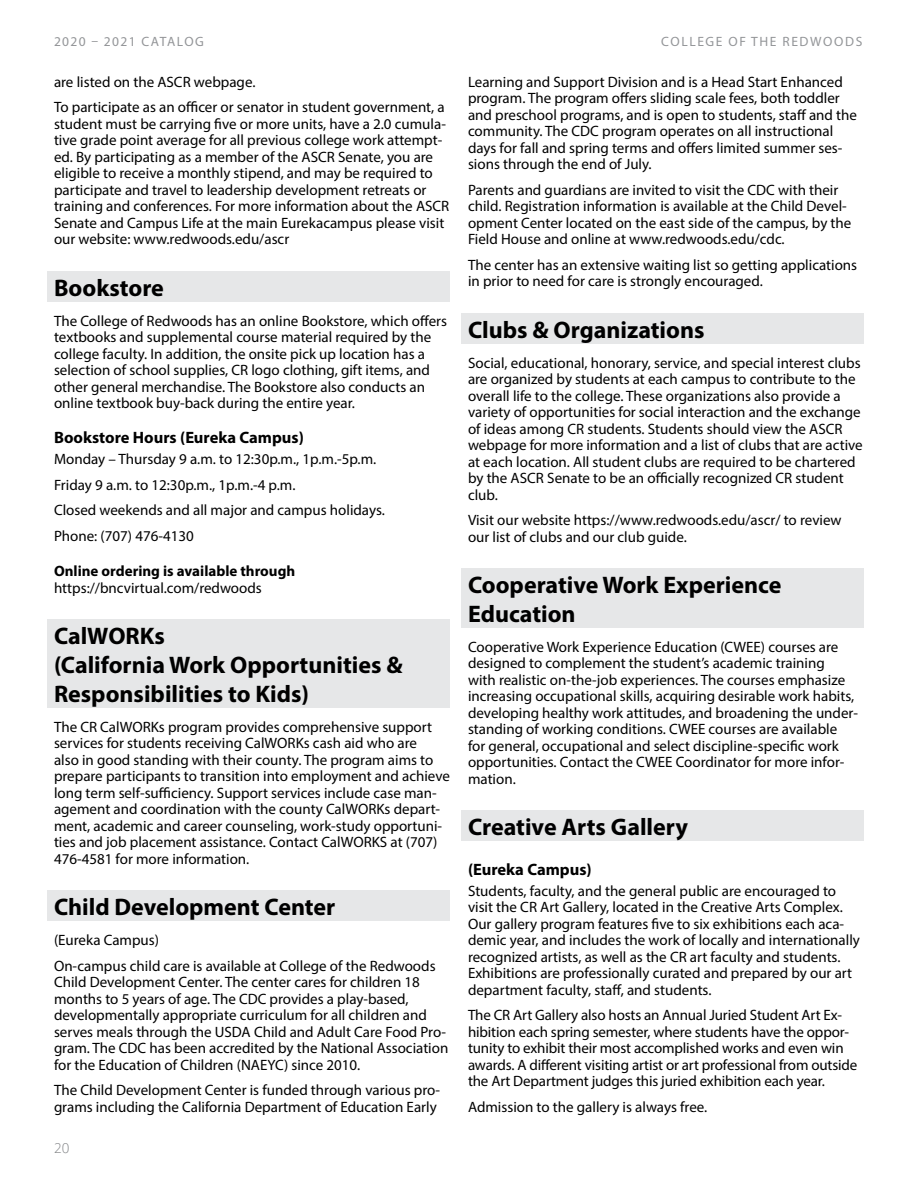
<style>
.page{position:relative;width:918px;height:1188px;background:#fff}
.page>*{position:absolute;margin:0;border:0;box-sizing:border-box;transform-origin:0 0}
.t1{font:700 24px/28.8px "Myriad Pro";color:#000}
.t2{font:700 16.5px "Myriad Pro";color:#000}
.t3{font:15px/16.5px "Myriad Pro";color:#000}
.t4{font:700 15px "Myriad Pro";color:#000}
.t5{font:13.5px "Myriad Pro";letter-spacing:.12em;color:#939598}
.t6{font:13.5px "Myriad Pro";letter-spacing:.1em;color:#939598}
.t7{font:300 13.5px "Open Sans";color:#808285}
</style>
<div class="page">
<div style="left:47px;top:271px;width:403px;height:31px;background:#e6e7e8"></div>
<div style="left:47px;top:619px;width:403px;height:89px;background:#e6e7e8"></div>
<div style="left:47px;top:890px;width:403px;height:31px;background:#e6e7e8"></div>
<div style="left:461px;top:313px;width:403px;height:31px;background:#e6e7e8"></div>
<div style="left:461px;top:568px;width:403px;height:60px;background:#e6e7e8"></div>
<div style="left:461px;top:810px;width:403px;height:31px;background:#e6e7e8"></div>
<p class="t6" style="left:54px;top:33px;width:151px">2020 – 2021 CATALOG</p>
<p class="t5" style="left:661px;top:33px;width:203px">COLLEGE OF THE REDWOODS</p>
<p class="t3" style="left:54px;top:69px;width:392px;line-height:25.5px">are listed on the ASCR webpage.<br>To participate as an officer or senator in student government, a</p>
<p class="t3" style="left:54px;top:115px;width:397px">student must be carrying five or more units, have a 2.0 cumula&shy;tive grade point average for all previous college work attempt&shy;ed. By participating as a member of the ASCR Senate, you are eligible to receive a monthly stipend, and may be required to participate and travel to leadership development retreats or training and conferences. For more information about the ASCR Senate and Campus Life at the main Eurekacampus please visit our website: www.redwoods.edu/ascr</p>
<h1 class="t1" style="left:54px;top:272px;width:111px">Bookstore</h1>
<p class="t3" style="left:54px;top:312px;width:395px">The College of Redwoods has an online Bookstore, which offers textbooks and supplemental course material required by the college faculty. In addition, the onsite pick up location has a selection of school supplies, CR logo clothing, gift items, and other general merchandise. The Bookstore also conducts an online textbook buy-back during the entire year.</p>
<p class="t2" style="left:54px;top:427px;width:251px">Bookstore Hours (Eureka Campus)</p>
<p class="t3" style="left:54px;top:446px;width:332px;line-height:25.5px">Monday – Thursday 9 a.m. to 12:30p.m., 1p.m.-5p.m.<br>Friday 9 a.m. to 12:30p.m., 1p.m.-4 p.m.<br>Closed weekends and all major and campus holidays.<br>Phone: (707) 476-4130</p>
<p class="t4" style="left:54px;top:562px;width:243px">Online ordering is available through</p>
<p class="t3" style="left:54px;top:579px;width:209px">https://bncvirtual.com/redwoods</p>
<h1 class="t1" style="left:54px;top:621px;width:350px">CalWORKs<br>(California Work Opportunities &amp;<br>Responsibilities to Kids)</h1>
<p class="t3" style="left:54px;top:718px;width:398px">The CR CalWORKs program provides comprehensive support services for students receiving CalWORKs cash aid who are<br>also in good standing with their county. The program aims to prepare participants to transition into employment and achieve long term self-sufficiency. Support services include case man&shy;agement and coordination with the county CalWORKs depart&shy;ment, academic and career counseling, work-study opportuni&shy;ties and job placement assistance. Contact CalWORKS at (707)<br>476-4581 for more information.</p>
<h1 class="t1" style="left:54px;top:892px;width:283px">Child Development Center</h1>
<p class="t3" style="left:54px;top:927px;width:383px;line-height:25.5px">(Eureka Campus)<br>On-campus child care is available at College of the Redwoods</p>
<p class="t3" style="left:54px;top:974px;width:396px">Child Development Center. The center cares for children 18 months to 5 years of age. The CDC provides a play-based, developmentally appropriate curriculum for all children and serves meals through the USDA Child and Adult Care Food Pro&shy;gram. The CDC has been accredited by the National Association for the Education of Children (NAEYC) since 2010.</p>
<p class="t3" style="left:54px;top:1082px;width:388px">The Child Development Center is funded through various pro&shy;grams including the California Department of Education Early</p>
<p class="t7" style="left:54px;top:1139px;width:17px">20</p>
<p class="t3" style="left:468px;top:73px;width:391px">Learning and Support Division and is a Head Start Enhanced program. The program offers sliding scale fees, both toddler and preschool programs, and is open to students, staff and the community. The CDC program operates on all instructional days for fall and spring terms and offers limited summer ses&shy;sions through the end of July.</p>
<p class="t3" style="left:468px;top:181px;width:385px">Parents and guardians are invited to visit the CDC with their child. Registration information is available at the Child Devel&shy;opment Center located on the east side of the campus, by the Field House and online at www.redwoods.edu/cdc.</p>
<p class="t3" style="left:468px;top:256px;width:391px">The center has an extensive waiting list so getting applications in prior to need for care is strongly encouraged.</p>
<h1 class="t1" style="left:468px;top:314px;width:238px">Clubs &amp; Organizations</h1>
<p class="t3" style="left:468px;top:354px;width:396px">Social, educational, honorary, service, and special interest clubs are organized by students at each campus to contribute to the overall life to the college. These organizations also provide a variety of opportunities for social interaction and the exchange of ideas among CR students. Students should view the ASCR webpage for more information and a list of clubs that are active at each location. All student clubs are required to be chartered by the ASCR Senate to be an officially recognized CR student club.</p>
<p class="t3" style="left:468px;top:512px;width:375px">Visit our website https://www.redwoods.edu/ascr/ to review our list of clubs and our club guide.</p>
<h1 class="t1" style="left:468px;top:570px;width:315px">Cooperative Work Experience<br>Education</h1>
<p class="t3" style="left:468px;top:638px;width:392px">Cooperative Work Experience Education (CWEE) courses are designed to complement the student’s academic training<br>with realistic on-the-job experiences. The courses emphasize increasing occupational skills, acquiring desirable work habits, developing healthy work attitudes, and broadening the under&shy;standing of working conditions. CWEE courses are available for general, occupational and select discipline-specific work opportunities. Contact the CWEE Coordinator for more infor&shy;mation.</p>
<h1 class="t1" style="left:468px;top:812px;width:222px">Creative Arts Gallery</h1>
<p class="t2" style="left:468px;top:859px;width:125px">(Eureka Campus)</p>
<p class="t3" style="left:468px;top:882px;width:393px">Students, faculty, and the general public are encouraged to visit the CR Art Gallery, located in the Creative Arts Complex.<br>Our gallery program features five to six exhibitions each aca&shy;demic year, and includes the work of locally and internationally recognized artists, as well as the CR art faculty and students.<br>Exhibitions are professionally curated and prepared by our art department faculty, staff, and students.</p>
<p class="t3" style="left:468px;top:1007px;width:391px">The CR Art Gallery also hosts an Annual Juried Student Art Ex&shy;hibition each spring semester, where students have the oppor&shy;tunity to exhibit their most accomplished works and even win awards. A different visiting artist or art professional from outside the Art Department judges this juried exhibition each year.</p>
<p class="t3" style="left:468px;top:1098px;width:241px">Admission to the gallery is always free.</p>
</div>
